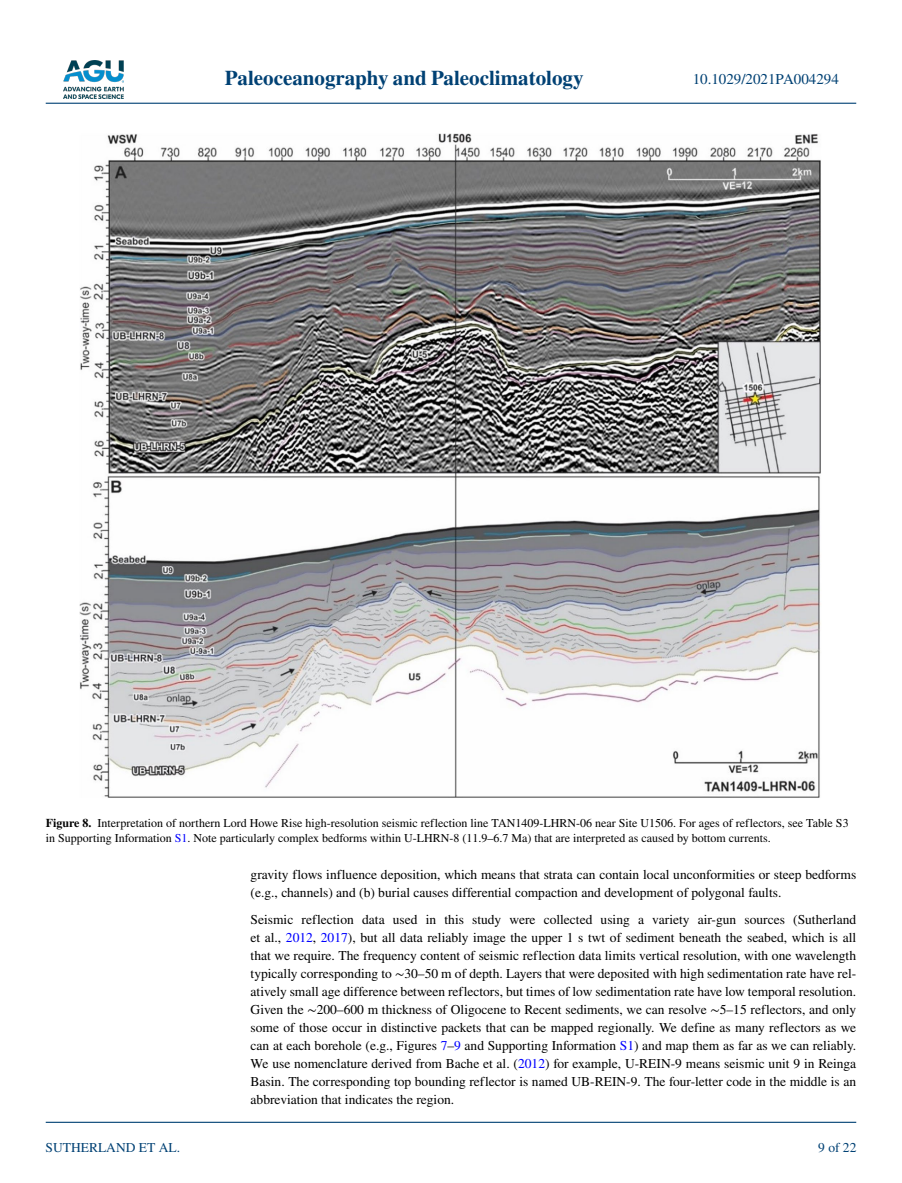
<style>
.page{position:relative;width:902px;height:1183px;background:#fff}
.page>*{position:absolute;margin:0;border:0;box-sizing:border-box;transform-origin:0 0}
.t1{font:700 21px "STIX";color:#004174}
.t2{font:15px "STIX";color:#004174}
.t3{font:13.5px/18px "STIX";color:#000}
.t4{font:13.5px "STIX";color:#004174}
.t5{font:12px/15px "STIX";color:#000}
.s1{font-weight:700}
.s2{color:#00f}
.s3{font-family:"STIX Math"}
</style>
<div class="page">
<img style="left:63px;top:60px;width:60px;height:39px">
<hr style="left:46px;top:103px;width:810px;height:1px;background:#004174">
<hr style="left:46px;top:1121px;width:810px;height:1px;background:#004174">
<img style="left:79px;top:134px;width:742px;height:663px">
<h1 class="t1" style="left:225px;top:66px;width:360px">Paleoceanography and Paleoclimatology</h1>
<p class="t2" style="left:692px;top:69px;width:148px">10.1029/2021PA004294</p>
<p class="t5" style="left:46px;top:815px;width:804px"><span class="s1">Figure 8.</span> Interpretation of northern Lord Howe Rise high-resolution seismic reflection line TAN1409-LHRN-06 near Site U1506. For ages of reflectors, see Table S3 in Supporting Information <span class="s2">S1</span>. Note particularly complex bedforms within U-LHRN-8 (11.9–6.7 Ma) that are interpreted as caused by bottom currents.</p>
<p class="t4" style="left:45px;top:1138px;width:136px">SUTHERLAND ET AL.</p>
<p class="t3" style="left:250px;top:865px;width:607px">gravity flows influence deposition, which means that strata can contain local unconformities or steep bedforms (e.g., channels) and (b) burial causes differential compaction and development of polygonal faults.</p>
<p class="t3" style="left:250px;top:910px;width:607px;text-align:justify">Seismic reflection data used in this study were collected using a variety air-gun sources (Sutherland et al., <span class="s2">2012</span>, <span class="s2">2017</span>), but all data reliably image the upper 1 s twt of sediment beneath the seabed, which is all that we require. The frequency content of seismic reflection data limits vertical resolution, with one wavelength typically corresponding to <span class="s3">∼</span>30–50 m of depth. Layers that were deposited with high sedimentation rate have rel&shy;atively small age difference between reflectors, but times of low sedimentation rate have low temporal resolution.<br>Given the <span class="s3">∼</span>200–600 m thickness of Oligocene to Recent sediments, we can resolve <span class="s3">∼</span>5–15 reflectors, and only some of those occur in distinctive packets that can be mapped regionally. We define as many reflectors as we can at each borehole (e.g., Figures <span class="s2">7</span>–<span class="s2">9</span> and Supporting Information <span class="s2">S1</span>) and map them as far as we can reliably.<br>We use nomenclature derived from Bache et al. (<span class="s2">2012</span>) for example, U-REIN-9 means seismic unit 9 in Reinga Basin. The corresponding top bounding reflector is named UB-REIN-9. The four-letter code in the middle is an abbreviation that indicates the region.</p>
<p class="t4" style="left:818px;top:1138px;width:40px">9 of 22</p>
</div>
